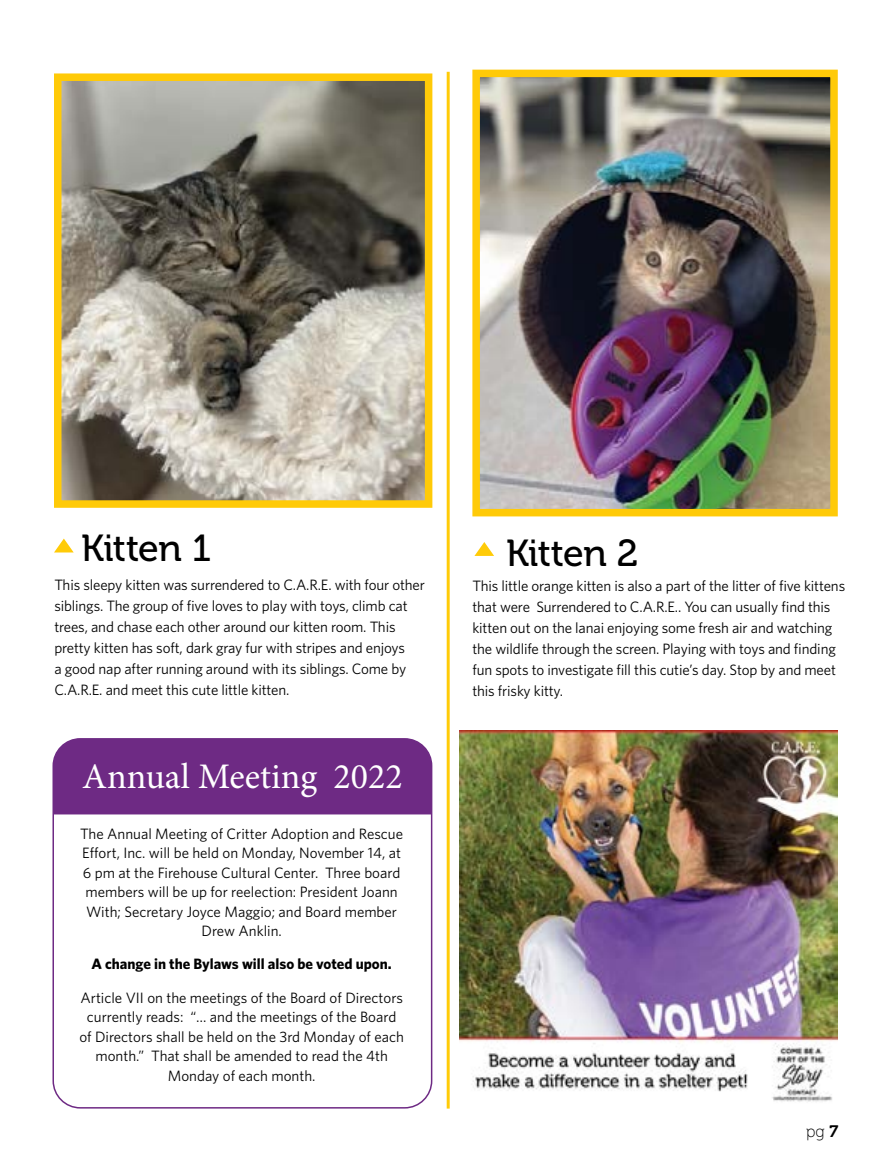
<style>
.page{position:relative;width:891px;height:1162px;background:#fff}
.page>*{position:absolute;margin:0;border:0;box-sizing:border-box;transform-origin:0 0}
.t1{font:37.5px "Museo 500";letter-spacing:-.02em;color:#000}
.t2{font:36px "Minion Pro";color:#fff}
.t3{font:16.5px "Museo 100";color:#000}
.t4{font:15px/21px "Whitney HTF";letter-spacing:-.01em;color:#000}
.t5{font:700 15px "Whitney HTF";color:#000}
.s1{font-family:"Museo 700"}
</style>
<div class="page">
<svg style="left:54px;top:538px;width:20px;height:14px"></svg>
<img style="left:63px;top:82px;width:360px;height:417px">
<div style="left:54px;top:73px;width:378px;height:435px;border:8px solid #ffca08"></div>
<img style="left:459px;top:730px;width:378px;height:372px">
<hr style="left:447px;top:72px;width:3px;height:1036px;background:#ffcb08">
<svg style="left:474px;top:542px;width:20px;height:14px"></svg>
<img style="left:481px;top:79px;width:348px;height:428px">
<div style="left:472px;top:70px;width:366px;height:446px;border:8px solid #ffca08"></div>
<div style="left:52px;top:738px;width:380px;height:370px;border:2px solid #6e2a84;border-radius:27px"></div>
<div style="left:53px;top:739px;width:379px;height:75px;background:#6e2a84"></div>
<h1 class="t1" style="left:81px;top:528px;width:131px">Kitten 1</h1>
<p class="t4" style="left:54px;top:574px;width:372px">This sleepy kitten was surrendered to C.A.R.E. with four other siblings. The group of five loves to play with toys, climb cat trees, and chase each other around our kitten room. This pretty kitten has soft, dark gray fur with stripes and enjoys<br>a good nap after running around with its siblings. Come by C.A.R.E. and meet this cute little kitten.</p>
<h2 class="t2" style="left:82px;top:752px;width:322px">Annual Meeting 2022</h2>
<p class="t4" style="left:80px;top:823px;width:325px;line-height:19.5px;text-align:center">The Annual Meeting of Critter Adoption and Rescue Effort, Inc. will be held on Monday, November 14, at 6 pm at the Firehouse Cultural Center. Three board members will be up for reelection: President Joann With; Secretary Joyce Maggio; and Board member Drew Anklin.</p>
<p class="t5" style="left:91px;top:955px;width:302px">A change in the Bylaws will also be voted upon.</p>
<p class="t4" style="left:79px;top:987px;width:326px;line-height:19.5px;text-align:center">Article VII on the meetings of the Board of Directors currently reads: “… and the meetings of the Board of Directors shall be held on the 3rd Monday of each month.” That shall be amended to read the 4th Monday of each month.</p>
<h1 class="t1" style="left:506px;top:532px;width:134px">Kitten 2</h1>
<p class="t4" style="left:472px;top:574px;width:374px">This little orange kitten is also a part of the litter of five kittens that were Surrendered to C.A.R.E.. You can usually find this kitten out on the lanai enjoying some fresh air and watching the wildlife through the screen. Playing with toys and finding fun spots to investigate fill this cutie’s day. Stop by and meet this frisky kitty.</p>
<p class="t3" style="left:806px;top:1122px;width:34px">pg <span class="s1">7</span></p>
</div>
